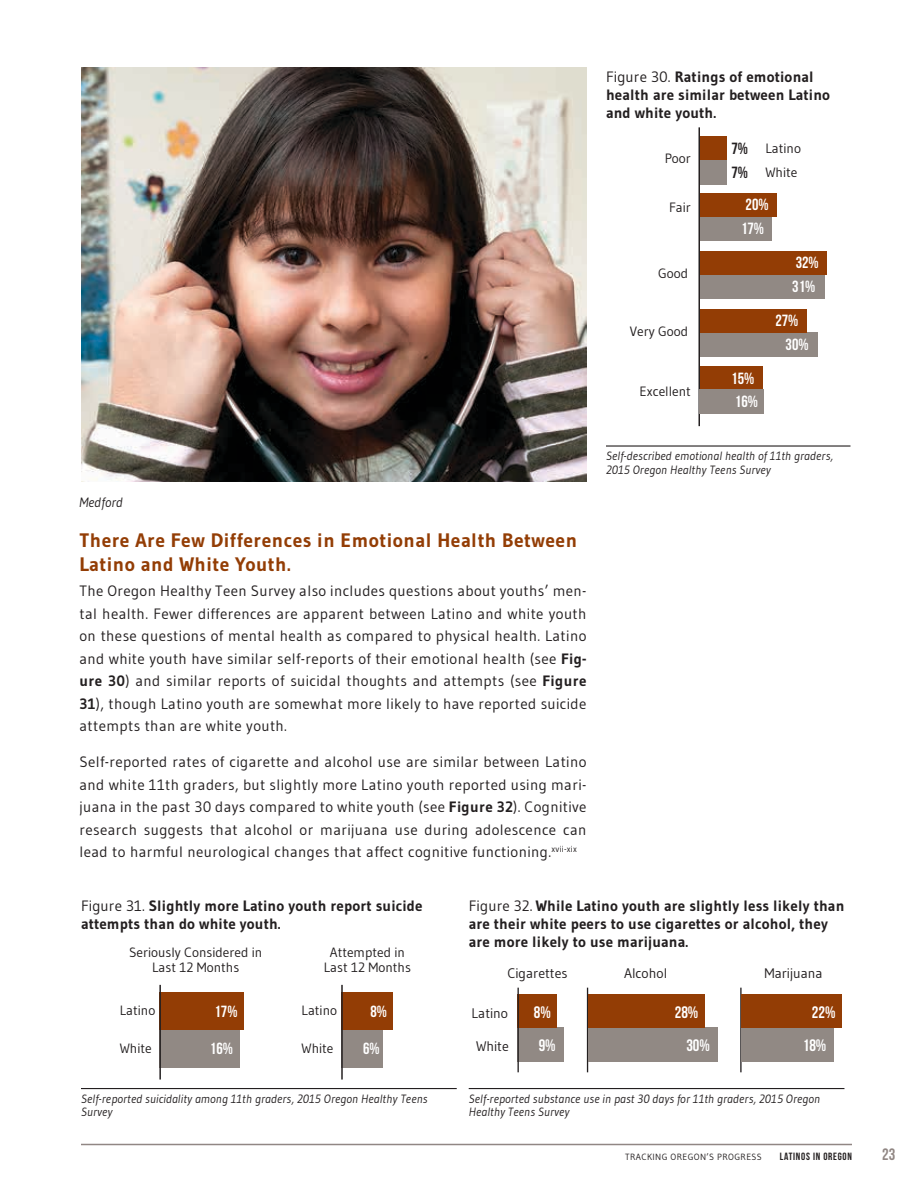
<style>
.page{position:relative;width:918px;height:1188px;background:#fff}
.page>*{position:absolute;margin:0;border:0;box-sizing:border-box;transform-origin:0 0}
.t1{font:700 19.5px/24px "Gudea";letter-spacing:.025em;color:#933d05}
.t2{font:16.65px "Bebas Neue";color:#fff}
.t3{font:16.5px "Bebas Neue";color:#918784}
.t4{font:16.2px "Bebas Neue";color:#fff}
.t5{font:16.2px "Bebas Neue";color:#231f20}
.t6{font:15px/22.5px "Gudea";letter-spacing:.025em;color:#231f20;text-align:justify}
.t7{font:700 15px/18px "Gudea";letter-spacing:.01em;color:#231f20}
.t8{font:13.8px "Gudea";color:#231f20}
.t9{font:13.5px/14.9px "Gudea";color:#231f20;text-align:center}
.t10{font:italic 13.5px "Gudea";letter-spacing:.01em;color:#231f20}
.t11{font:italic 12px/13.5px "Gudea";letter-spacing:.01em;color:#231f20}
.t12{font:10.5px "Bebas Neue";letter-spacing:.07em;color:#231f20}
.t13{font:9px "Gudea";letter-spacing:.04em;color:#231f20}
.s1{font-weight:400}
.s2{font-weight:700}
</style>
<div class="page">
<hr style="left:81px;top:1144px;width:771px;height:1px;background:#918784">
<hr style="left:606px;top:445px;width:244px;height:2px;background:#231f20">
<div style="left:700px;top:160px;width:26px;height:24px;background:#918984"></div>
<div style="left:700px;top:137px;width:26px;height:23px;background:#933d05"></div>
<div style="left:700px;top:216px;width:71px;height:25px;background:#918984"></div>
<div style="left:700px;top:193px;width:77px;height:24px;background:#933d05"></div>
<div style="left:700px;top:274px;width:124px;height:25px;background:#918984"></div>
<div style="left:700px;top:251px;width:127px;height:24px;background:#933d05"></div>
<div style="left:700px;top:366px;width:63px;height:23px;background:#933d05"></div>
<div style="left:700px;top:332px;width:117px;height:25px;background:#918984"></div>
<div style="left:700px;top:309px;width:107px;height:24px;background:#933d05"></div>
<hr style="left:699px;top:127px;width:1px;height:299px;background:#231f20">
<div style="left:700px;top:390px;width:64px;height:24px;background:#918984"></div>
<hr style="left:81px;top:1088px;width:376px;height:1px;background:#231f20">
<div style="left:159px;top:1029px;width:81px;height:39px;background:#918984"></div>
<div style="left:159px;top:993px;width:85px;height:37px;background:#933d05"></div>
<hr style="left:159px;top:985px;width:2px;height:95px;background:#231f20">
<div style="left:341px;top:1029px;width:42px;height:39px;background:#918984"></div>
<div style="left:341px;top:993px;width:52px;height:37px;background:#933d05"></div>
<hr style="left:341px;top:985px;width:2px;height:95px;background:#231f20">
<hr style="left:469px;top:1088px;width:375px;height:1px;background:#231f20">
<div style="left:518px;top:1027px;width:46px;height:35px;background:#918984"></div>
<div style="left:518px;top:995px;width:39px;height:33px;background:#933d05"></div>
<hr style="left:518px;top:988px;width:1px;height:84px;background:#231f20">
<hr style="left:587px;top:988px;width:1px;height:84px;background:#231f20">
<div style="left:588px;top:1027px;width:130px;height:35px;background:#918984"></div>
<div style="left:588px;top:995px;width:117px;height:33px;background:#933d05"></div>
<hr style="left:740px;top:988px;width:2px;height:84px;background:#231f20">
<div style="left:742px;top:1027px;width:92px;height:35px;background:#918984"></div>
<div style="left:742px;top:995px;width:100px;height:33px;background:#933d05"></div>
<img style="left:81px;top:68px;width:505px;height:414px">
<p class="t7" style="left:606px;top:68px;width:226px"><span class="s1">Figure 30.</span> Ratings of emotional health are similar between Latino and white youth.</p>
<p class="t9" style="left:665px;top:151px;width:28px">Poor</p>
<p class="t9" style="left:669px;top:199px;width:23px">Fair</p>
<p class="t9" style="left:658px;top:266px;width:32px">Good</p>
<p class="t9" style="left:630px;top:323px;width:60px">Very Good</p>
<p class="t9" style="left:640px;top:384px;width:53px">Excellent</p>
<p class="t5" style="left:732px;top:139px;width:18px">7%</p>
<p class="t5" style="left:732px;top:163px;width:18px">7%</p>
<p class="t9" style="left:765px;top:141px;width:37px">Latino</p>
<p class="t9" style="left:765px;top:165px;width:33px">White</p>
<p class="t4" style="left:746px;top:196px;width:24px">20%</p>
<p class="t4" style="left:741px;top:219px;width:24px">17%</p>
<p class="t4" style="left:731px;top:369px;width:24px">15%</p>
<p class="t4" style="left:735px;top:393px;width:24px">16%</p>
<p class="t4" style="left:796px;top:254px;width:24px">32%</p>
<p class="t4" style="left:792px;top:277px;width:24px">31%</p>
<p class="t4" style="left:775px;top:312px;width:24px">27%</p>
<p class="t4" style="left:786px;top:335px;width:24px">30%</p>
<p class="t10" style="left:80px;top:493px;width:45px">Medford</p>
<h1 class="t1" style="left:80px;top:528px;width:499px">There Are Few Differences in Emotional Health Between<br>Latino and White Youth.</h1>
<p class="t6" style="left:80px;top:579px;width:509px">The Oregon Healthy Teen Survey also includes questions about youths’ men&shy;tal health. Fewer differences are apparent between Latino and white youth on these questions of mental health as compared to physical health. Latino and white youth have similar self-reports of their emotional health (see <span class="s2">Fig&shy;ure 30</span>) and similar reports of suicidal thoughts and attempts (see <span class="s2">Figure 31</span>), though Latino youth are somewhat more likely to have reported suicide attempts than are white youth.</p>
<p class="t6" style="left:80px;top:750px;width:509px">Self-reported rates of cigarette and alcohol use are similar between Latino and white 11th graders, but slightly more Latino youth reported using mari&shy;juana in the past 30 days compared to white youth (see <span class="s2">Figure 32</span>). Cognitive research suggests that alcohol or marijuana use during adolescence can lead to harmful neurological changes that affect cognitive functioning.<sup>xvii-xix</sup></p>
<p class="t11" style="left:606px;top:449px;width:229px">Self-described emotional health of 11th graders,<br>2015 Oregon Healthy Teens Survey</p>
<p class="t7" style="left:81px;top:896px;width:343px"><span class="s1">Figure 31.</span> Slightly more Latino youth report suicide attempts than do white youth.</p>
<p class="t9" style="left:129px;top:945px;width:134px">Seriously Considered in<br>Last 12 Months</p>
<p class="t9" style="left:324px;top:945px;width:89px">Attempted in<br>Last 12 Months</p>
<p class="t7" style="left:469px;top:896px;width:377px"><span class="s1">Figure 32.</span> While Latino youth are slightly less likely than are their white peers to use cigarettes or alcohol, they are more likely to use marijuana.</p>
<p class="t8" style="left:507px;top:965px;width:62px">Cigarettes</p>
<p class="t8" style="left:624px;top:965px;width:45px">Alcohol</p>
<p class="t8" style="left:764px;top:965px;width:60px">Marijuana</p>
<p class="t9" style="left:120px;top:1003px;width:37px">Latino</p>
<p class="t4" style="left:215px;top:1002px;width:24px">17%</p>
<p class="t9" style="left:302px;top:1003px;width:37px">Latino</p>
<p class="t4" style="left:370px;top:1002px;width:18px">8%</p>
<p class="t8" style="left:472px;top:1004px;width:38px">Latino</p>
<p class="t2" style="left:534px;top:1003px;width:19px">8%</p>
<p class="t2" style="left:675px;top:1003px;width:25px">28%</p>
<p class="t2" style="left:812px;top:1003px;width:25px">22%</p>
<p class="t9" style="left:120px;top:1040px;width:33px">White</p>
<p class="t4" style="left:210px;top:1040px;width:24px">16%</p>
<p class="t9" style="left:302px;top:1040px;width:33px">White</p>
<p class="t4" style="left:363px;top:1040px;width:18px">6%</p>
<p class="t8" style="left:476px;top:1037px;width:34px">White</p>
<p class="t2" style="left:539px;top:1036px;width:19px">9%</p>
<p class="t2" style="left:686px;top:1036px;width:25px">30%</p>
<p class="t2" style="left:803px;top:1036px;width:25px">18%</p>
<p class="t11" style="left:81px;top:1091px;width:348px">Self-reported suicidality among 11th graders, 2015 Oregon Healthy Teens<br>Survey</p>
<p class="t11" style="left:469px;top:1091px;width:353px">Self-reported substance use in past 30 days for 11th graders, 2015 Oregon<br>Healthy Teens Survey</p>
<p class="t13" style="left:625px;top:1151px;width:138px">TRACKING OREGON’S PROGRESS</p>
<p class="t12" style="left:780px;top:1150px;width:74px">LATINOS IN OREGON</p>
<p class="t3" style="left:882px;top:1145px;width:15px">23</p>
</div>
